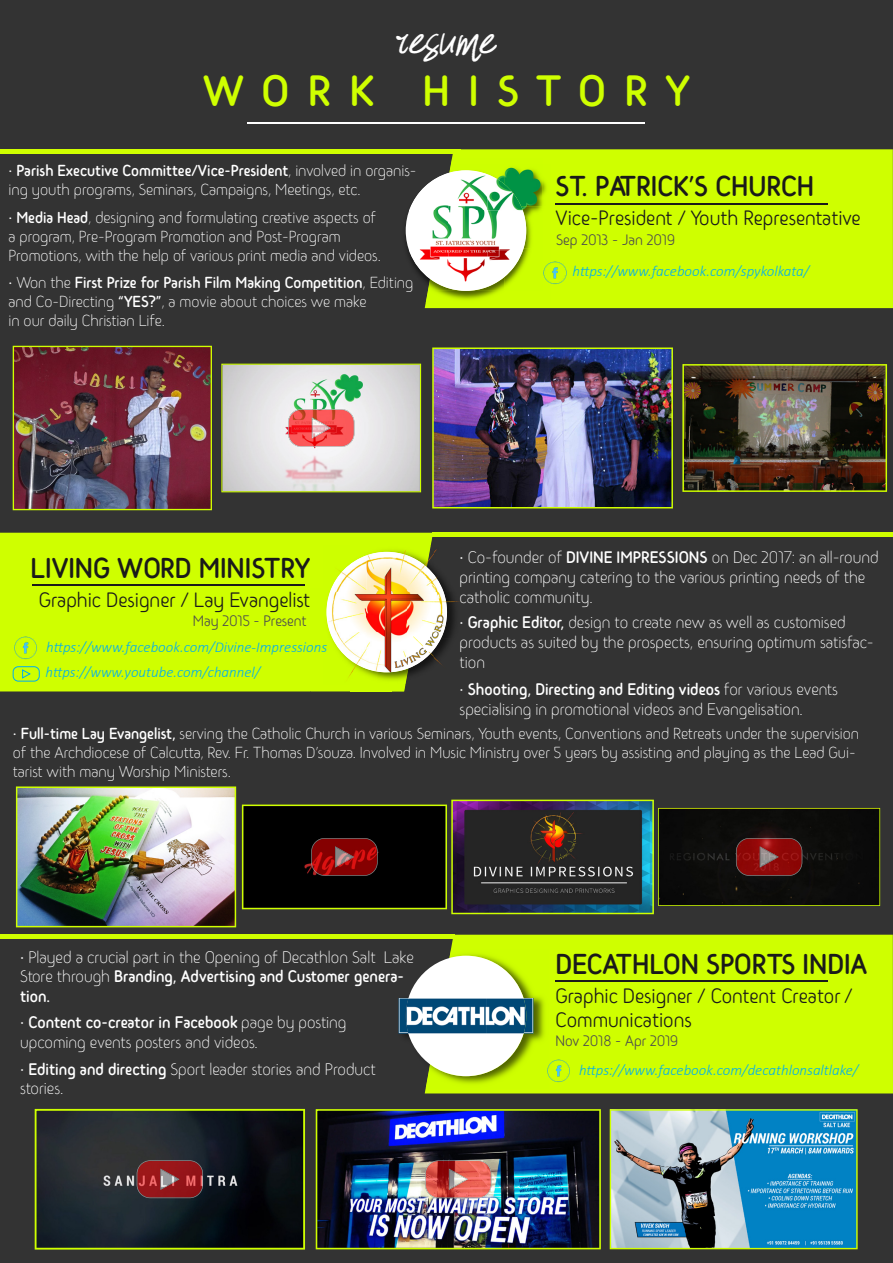
<style>
.page{position:relative;width:893px;height:1263px;background:#333}
.page>*{position:absolute;margin:0;border:0;box-sizing:border-box;transform-origin:0 0}
.t1{font:600 43.2px "Sary Soft";letter-spacing:.41em;color:#cfff00;scale:1.04 1}
.t2{font:43.2px "Winkdeep One";color:#fff}
.t3{font:600 28.35px "Sary Soft";color:#1a1a1a}
.t4{font:300 20.55px/24.6px "Sary Soft";color:#1a1a1a}
.t5{font:200 16.5px/19.8px "Sary Soft";color:#fff}
.t6{font:200 15.75px/18.9px "Sary Soft";color:#fff}
.t7{font:italic 300 15px "Calibri";color:#00aeef}
.t8{font:300 15px "Sary Soft";color:#4d4d4d}
.s1{font-weight:600}
</style>
<div class="page">
<div style="left:425px;top:149px;width:468px;height:159px;background:#cfff00"></div>
<hr style="left:248px;top:122px;width:397px;height:1px;background:#fff">
<img style="left:405px;top:208px;width:21px;height:95px">
<img style="left:426px;top:164px;width:124px;height:139px">
<img style="left:425px;top:158px;width:117px;height:6px">
<img style="left:425px;top:164px;width:24px;height:9px">
<img style="left:410px;top:288px;width:18px;height:3px">
<img style="left:449px;top:164px;width:17px;height:6px">
<img style="left:466px;top:164px;width:38px;height:10px">
<img style="left:504px;top:164px;width:38px;height:42px">
<img style="left:523px;top:206px;width:19px;height:43px">
<img style="left:428px;top:288px;width:20px;height:3px">
<img style="left:487px;top:287px;width:17px;height:4px">
<img style="left:504px;top:249px;width:38px;height:42px">
<img style="left:410px;top:173px;width:38px;height:115px">
<img style="left:448px;top:170px;width:39px;height:121px">
<img style="left:487px;top:174px;width:36px;height:36px">
<img style="left:487px;top:210px;width:39px;height:41px">
<img style="left:487px;top:251px;width:36px;height:36px">
<hr style="left:556px;top:203px;width:272px;height:2px;background:#1a1a1a">
<div style="left:425px;top:935px;width:468px;height:158px;background:#cfff00"></div>
<hr style="left:556px;top:981px;width:272px;height:1px;background:#1a1a1a">
<div style="left:0;top:533px;width:432px;height:158px;background:#cfff00"></div>
<hr style="left:32px;top:585px;width:272px;height:1px;background:#1a1a1a">
<img style="left:310px;top:691px;width:53px;height:1px">
<img style="left:363px;top:684px;width:52px;height:8px">
<img style="left:415px;top:684px;width:17px;height:7px">
<img style="left:310px;top:537px;width:41px;height:51px">
<img style="left:351px;top:537px;width:81px;height:9px">
<img style="left:310px;top:588px;width:13px;height:52px">
<img style="left:310px;top:640px;width:41px;height:51px">
<img style="left:351px;top:684px;width:41px;height:7px">
<svg style="left:392px;top:684px;width:13px;height:7px"></svg>
<img style="left:431px;top:546px;width:3px;height:9px">
<img style="left:434px;top:549px;width:16px;height:43px">
<img style="left:444px;top:592px;width:16px;height:46px">
<img style="left:408px;top:669px;width:24px;height:15px">
<img style="left:323px;top:546px;width:54px;height:46px">
<img style="left:377px;top:546px;width:54px;height:9px">
<img style="left:323px;top:592px;width:7px;height:46px">
<img style="left:323px;top:638px;width:54px;height:46px">
<img style="left:377px;top:669px;width:31px;height:15px">
<img style="left:330px;top:555px;width:37px;height:37px">
<img style="left:367px;top:552px;width:40px;height:40px">
<img style="left:407px;top:555px;width:37px;height:37px">
<img style="left:326px;top:592px;width:121px;height:40px">
<img style="left:330px;top:632px;width:37px;height:37px">
<img style="left:367px;top:632px;width:40px;height:40px">
<img style="left:407px;top:632px;width:37px;height:37px">
<img style="left:404px;top:950px;width:22px;height:138px">
<img style="left:426px;top:950px;width:123px;height:138px">
<div style="left:406px;top:956px;width:120px;height:120px;background:#fff;border-radius:50%"></div>
<img style="left:526px;top:998px;width:8px;height:36px">
<img style="left:398px;top:998px;width:8px;height:36px">
<img style="left:406px;top:998px;width:120px;height:36px">
<img style="left:432px;top:347px;width:241px;height:161px">
<svg style="left:221px;top:364px;width:200px;height:128px"></svg>
<img style="left:13px;top:346px;width:199px;height:164px">
<img style="left:16px;top:786px;width:220px;height:141px">
<svg style="left:242px;top:800px;width:638px;height:114px"></svg>
<svg style="left:610px;top:1109px;width:248px;height:140px;background:#609db0"></svg>
<img style="left:682px;top:364px;width:205px;height:128px">
<img style="left:223px;top:365px;width:197px;height:126px">
<img style="left:288px;top:409px;width:66px;height:38px">
<img style="left:312px;top:417px;width:19px;height:22px">
<img style="left:311px;top:838px;width:67px;height:38px">
<img style="left:335px;top:846px;width:19px;height:21px">
<svg style="left:35px;top:1109px;width:270px;height:140px"></svg>
<img style="left:137px;top:1160px;width:66px;height:38px">
<img style="left:160px;top:1168px;width:20px;height:22px">
<img style="left:316px;top:1109px;width:285px;height:140px">
<img style="left:425px;top:1160px;width:66px;height:38px">
<img style="left:449px;top:1168px;width:19px;height:22px">
<div style="left:659px;top:809px;width:220px;height:96px;background:#0b0b0a"></div>
<img style="left:736px;top:838px;width:66px;height:38px">
<img style="left:760px;top:846px;width:19px;height:21px">
<hr style="left:0;top:935px;width:455px;height:4px;background:#cfff00">
<hr style="left:432px;top:533px;width:461px;height:4px;background:#cfff00">
<div style="left:0;top:149px;width:460px;height:5px;background:#cfff00"></div>
<div style="left:540px;top:259px;width:33px;height:31px;background:#00aeef;opacity:.75"></div>
<div style="left:11px;top:633px;width:33px;height:31px;background:#00aeef;opacity:.75"></div>
<div style="left:544px;top:1057px;width:32px;height:31px;background:#00aeef;opacity:.75"></div>
<svg style="left:12px;top:666px;width:28px;height:16px"></svg>
<h1 class="t2" style="left:396px;top:16px;width:102px">resume</h1>
<p class="t1" style="left:203px;top:65px;width:470px">WORK HISTORY</p>
<p class="t6" style="left:9px;top:161px;width:409px">• <span class="s1">Parish Executive Committee/Vice-President</span>, involved in organis&shy;ing youth programs, Seminars, Campaigns, Meetings, etc.</p>
<p class="t6" style="left:9px;top:208px;width:369px">• <span class="s1">Media Head</span>, designing and formulating creative aspects of</p>
<p class="t6" style="left:9px;top:227px;width:334px">a program, Pre-Program Promotion and Post-Program</p>
<p class="t6" style="left:9px;top:246px;width:374px">Promotions, with the help of various print media and videos.</p>
<p class="t6" style="left:9px;top:273px;width:406px">• Won the <span class="s1">First Prize for Parish Film Making Competition</span>, Editing and Co-Directing <span class="s1">“YES?”</span>, a movie about choices we make</p>
<p class="t6" style="left:9px;top:311px;width:158px">in our daily Christian Life.</p>
<h2 class="t3" style="left:556px;top:170px;width:260px">ST. PATRICK’S CHURCH</h2>
<h3 class="t4" style="left:556px;top:206px;width:307px">Vice-President / Youth Representative</h3>
<p class="t8" style="left:556px;top:231px;width:121px">Sep 2013 - Jan 2019</p>
<p class="t7" style="left:572px;top:262px;width:238px">https://www.facebook.com/spykolkata/</p>
<h2 class="t3" style="left:30px;top:551px;width:281px">LIVING WORD MINISTRY</h2>
<h3 class="t4" style="left:39px;top:587px;width:273px">Graphic Designer / Lay Evangelist</h3>
<p class="t8" style="left:193px;top:612px;width:115px">May 2015 - Present</p>
<p class="t7" style="left:46px;top:637px;width:283px">https://www.facebook.com/Divine-Impressions</p>
<p class="t7" style="left:46px;top:663px;width:216px">https://www.youtube.com/channel/</p>
<p class="t5" style="left:460px;top:547px;width:421px">• Co-founder of <span class="s1">DIVINE IMPRESSIONS</span> on Dec 2017: an all-round printing company catering to the various printing needs of the catholic community.</p>
<p class="t5" style="left:460px;top:612px;width:416px">• <span class="s1">Graphic Editor,</span> design to create new as well as customised products as suited by the prospects, ensuring optimum satisfac&shy;tion</p>
<p class="t5" style="left:460px;top:679px;width:380px">• <span class="s1">Shooting, Directing and Editing videos</span> for various events specialising in promotional videos and Evangelisation.</p>
<p class="t6" style="left:13px;top:724px;width:848px">• <span class="s1">Full-time Lay Evangelist,</span> serving the Catholic Church in various Seminars, Youth events, Conventions and Retreats under the supervision of the Archdiocese of Calcutta, Rev. Fr. Thomas D’souza. Involved in Music Ministry over 5 years by assisting and playing as the Lead Gui&shy;tarist with many Worship Ministers.</p>
<p class="t5" style="left:20px;top:947px;width:395px">• Played a crucial part in the Opening of Decathlon Salt Lake<br>Store through <span class="s1">Branding, Advertising and Customer genera&shy;tion.</span></p>
<p class="t5" style="left:20px;top:1012px;width:328px">• <span class="s1">Content co-creator in Facebook</span> page by posting upcoming events posters and videos.</p>
<p class="t5" style="left:20px;top:1059px;width:357px">• <span class="s1">Editing and directing</span> Sport leader stories and Product stories.</p>
<h2 class="t3" style="left:556px;top:947px;width:313px">DECATHLON SPORTS INDIA</h2>
<h3 class="t4" style="left:556px;top:983px;width:298px">Graphic Designer / Content Creator /<br>Communications</h3>
<p class="t8" style="left:555px;top:1032px;width:124px">Nov 2018 - Apr 2019</p>
<p class="t7" style="left:579px;top:1061px;width:281px">https://www.facebook.com/decathlonsaltlake/</p>
</div>
